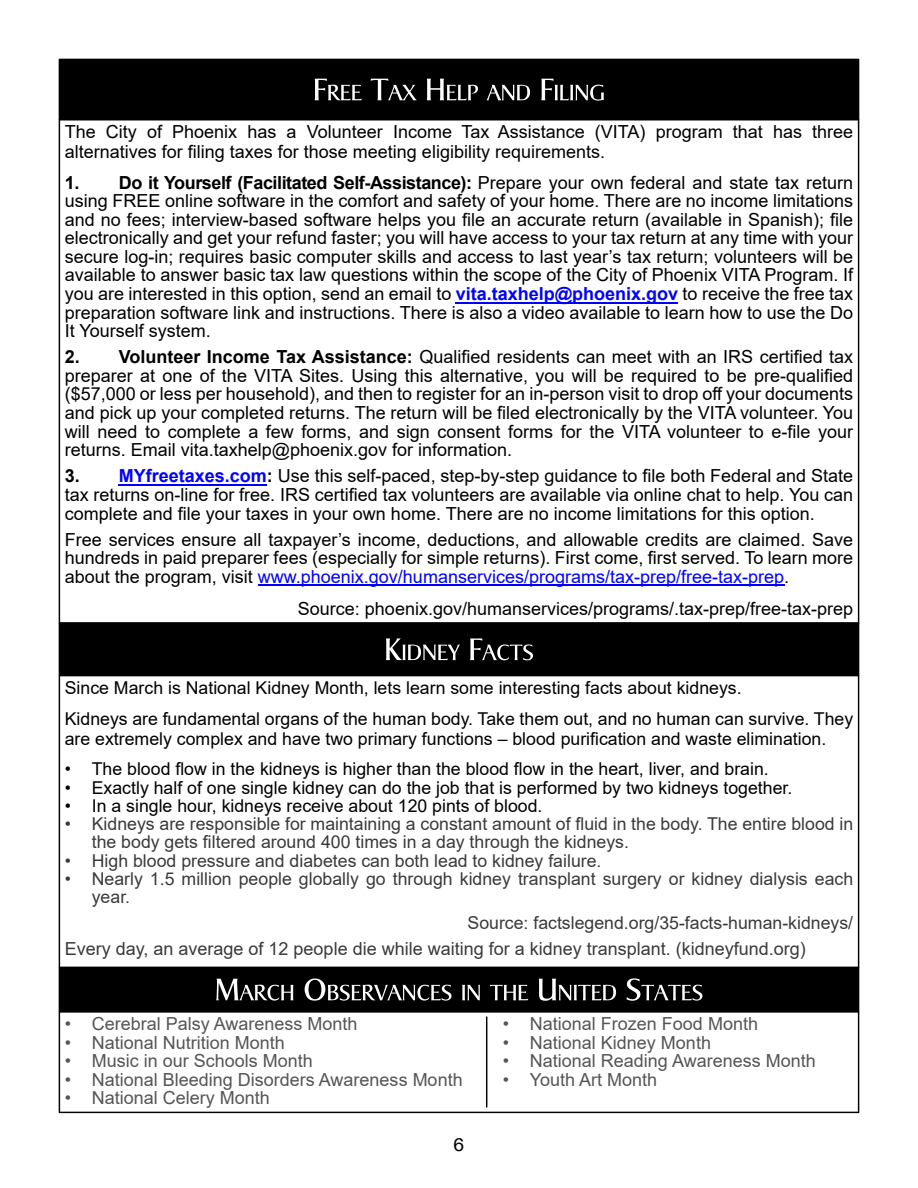
<style>
.page{position:relative;width:918px;height:1188px;background:#fff}
.page>*{position:absolute;margin:0;border:0;box-sizing:border-box;transform-origin:0 0}
.t1{font:18px/18.6px "Arial";color:#000;text-align:justify}
.t2{font:18px "Arial";color:#555}
.t3{font:18px "Arial";color:#3a3a3a}
.t4{font:18px "Arial";color:#000;scale:1.08 1}
.t5{font:17.7px/31.8px "Arial";color:#000}
.t6{font:17.7px/18.3px "Arial";color:#3a3a3a}
.s1{font-weight:700}
.s2{font-weight:700;color:#00f}
.s3{color:#00f}
</style>
<div class="page">
<div style="left:59px;top:119px;width:800px;height:505px;background:#fff;border:1px solid #000"></div>
<hr style="left:456px;top:302px;width:222px;height:2px;background:#00f">
<hr style="left:119px;top:484px;width:148px;height:2px;background:#00f">
<hr style="left:258px;top:585px;width:526px;height:1px;background:#00f">
<div style="left:59px;top:59px;width:800px;height:61px;background:#000"></div>
<svg style="left:315px;top:79px;width:47px;height:21px"></svg>
<svg style="left:371px;top:79px;width:46px;height:21px"></svg>
<svg style="left:427px;top:79px;width:51px;height:21px"></svg>
<svg style="left:486px;top:85px;width:44px;height:15px"></svg>
<svg style="left:541px;top:79px;width:63px;height:22px"></svg>
<div style="left:59px;top:1011px;width:800px;height:102px;background:#fff;border:1px solid #000"></div>
<div style="left:59px;top:967px;width:800px;height:45px;background:#000"></div>
<svg style="left:216px;top:979px;width:77px;height:22px"></svg>
<svg style="left:305px;top:979px;width:147px;height:22px"></svg>
<svg style="left:462px;top:985px;width:18px;height:15px"></svg>
<svg style="left:490px;top:985px;width:38px;height:15px"></svg>
<svg style="left:539px;top:979px;width:77px;height:22px"></svg>
<svg style="left:627px;top:978px;width:75px;height:23px"></svg>
<hr style="left:486px;top:1017px;width:1px;height:90px;background:#000">
<div style="left:59px;top:675px;width:800px;height:293px;background:#fff;border:1px solid #000"></div>
<div style="left:59px;top:622px;width:800px;height:54px;background:#000;border:1px solid #000"></div>
<svg style="left:386px;top:638px;width:74px;height:22px"></svg>
<svg style="left:470px;top:638px;width:63px;height:22px"></svg>
<p class="t1" style="left:65px;top:123px;width:790px;line-height:20.1px">The City of Phoenix has a Volunteer Income Tax Assistance (VITA) program that has three alternatives for filing taxes for those meeting eligibility requirements.</p>
<p class="t1" style="left:65px;top:175px;width:790px"><span class="s1">1. Do it Yourself (Facilitated Self-Assistance):</span> Prepare your own federal and state tax return using FREE online software in the comfort and safety of your home. There are no income limitations and no fees; interview-based software helps you file an accurate return (available in Spanish); file electronically and get your refund faster; you will have access to your tax return at any time with your secure log-in; requires basic computer skills and access to last year’s tax return; volunteers will be available to answer basic tax law questions within the scope of the City of Phoenix VITA Program. If you are interested in this option, send an email to <span class="s2">vita.taxhelp@phoenix.gov</span> to receive the free tax preparation software link and instructions. There is also a video available to learn how to use the Do It Yourself system.</p>
<p class="t1" style="left:65px;top:349px;width:790px"><span class="s1">2. Volunteer Income Tax Assistance:</span> Qualified residents can meet with an IRS certified tax preparer at one of the VITA Sites. Using this alternative, you will be required to be pre-qualified ($57,000 or less per household), and then to register for an in-person visit to drop off your documents and pick up your completed returns. The return will be filed electronically by the VITA volunteer. You will need to complete a few forms, and sign consent forms for the VITA volunteer to e-file your returns. Email vita.taxhelp@phoenix.gov for information.</p>
<p class="t1" style="left:65px;top:468px;width:790px"><span class="s1">3.</span> <span class="s2">MYfreetaxes.com</span><span class="s1">:</span> Use this self-paced, step-by-step guidance to file both Federal and State tax returns on-line for free. IRS certified tax volunteers are available via online chat to help. You can complete and file your taxes in your own home. There are no income limitations for this option.</p>
<p class="t1" style="left:65px;top:532px;width:790px">Free services ensure all taxpayer’s income, deductions, and allowable credits are claimed. Save hundreds in paid preparer fees (especially for simple returns). First come, first served. To learn more about the program, visit <span class="s3">www.phoenix.gov/humanservices/programs/tax-prep/free-tax-prep</span>.</p>
<p class="t1" style="left:298px;top:601px;width:557px">Source: phoenix.gov/humanservices/programs/.tax-prep/free-tax-prep</p>
<p class="t5" style="left:65px;top:673px;width:790px">Since March is National Kidney Month, lets learn some interesting facts about kidneys.<br>Kidneys are fundamental organs of the human body. Take them out, and no human can survive. They</p>
<p class="t5" style="left:65px;top:725px;width:763px">are extremely complex and have two primary functions – blood purification and waste elimination.</p>
<p class="t5" style="left:65px;top:755px;width:705px">• The blood flow in the kidneys is higher than the blood flow in the heart, liver, and brain.</p>
<p class="t5" style="left:65px;top:773px;width:729px">• Exactly half of one single kidney can do the job that is performed by two kidneys together.</p>
<p class="t5" style="left:65px;top:791px;width:479px">• In a single hour, kidneys receive about 120 pints of blood.</p>
<p class="t6" style="left:92px;top:816px;width:763px;text-indent:-27px">• Kidneys are responsible for maintaining a constant amount of fluid in the body. The entire blood in the body gets filtered around 400 times in a day through the kidneys.</p>
<p class="t6" style="left:65px;top:853px;width:538px">• High blood pressure and diabetes can both lead to kidney failure.</p>
<p class="t6" style="left:92px;top:871px;width:763px;text-indent:-27px">• Nearly 1.5 million people globally go through kidney transplant surgery or kidney dialysis each year.</p>
<p class="t6" style="left:468px;top:915px;width:387px">Source: factslegend.org/35-facts-human-kidneys/</p>
<p class="t3" style="left:65px;top:942px;width:743px">Every day, an average of 12 people die while waiting for a kidney transplant. (kidneyfund.org)</p>
<p class="t2" style="left:65px;top:1017px;width:294px">• Cerebral Palsy Awareness Month</p>
<p class="t2" style="left:65px;top:1035px;width:222px">• National Nutrition Month</p>
<p class="t2" style="left:65px;top:1054px;width:250px">• Music in our Schools Month</p>
<p class="t2" style="left:65px;top:1073px;width:399px">• National Bleeding Disorders Awareness Month</p>
<p class="t2" style="left:65px;top:1091px;width:207px">• National Celery Month</p>
<p class="t4" style="left:454px;top:1138px;width:12px">6</p>
<p class="t2" style="left:503px;top:1017px;width:257px">• National Frozen Food Month</p>
<p class="t2" style="left:503px;top:1035px;width:210px">• National Kidney Month</p>
<p class="t2" style="left:503px;top:1054px;width:314px">• National Reading Awareness Month</p>
<p class="t2" style="left:503px;top:1073px;width:156px">• Youth Art Month</p>
</div>
